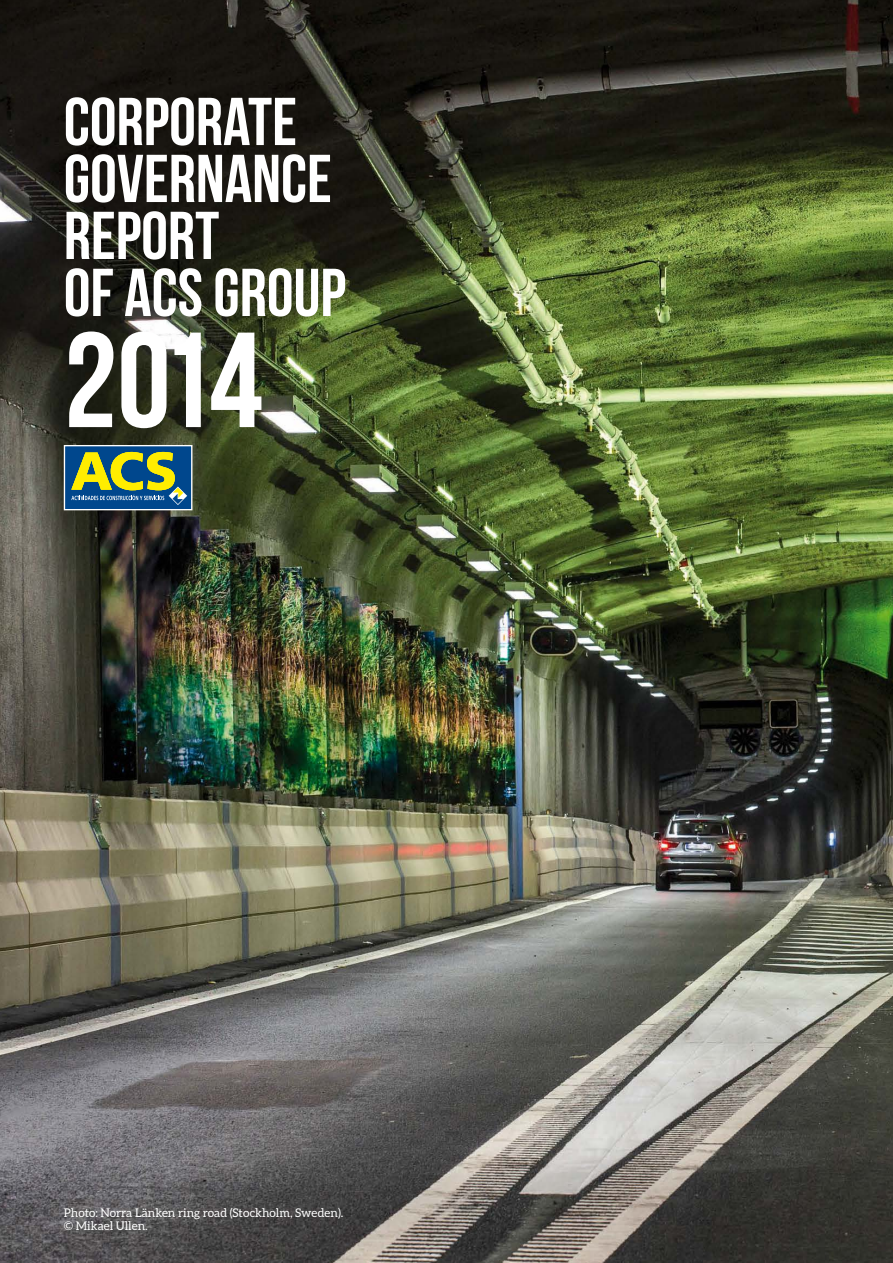
<style>
.page{position:relative;width:893px;height:1263px;background:#fff}
.page>*{position:absolute;margin:0;border:0;box-sizing:border-box;transform-origin:0 0}
.t1{font:135px "Bebas Neue";color:#fff}
.t2{font:67.5px/57px "Bebas Neue";color:#fff}
.t3{font:12px/13.5px "Aleo";color:#fff}
</style>
<div class="page">
<img style="left:0;top:0;width:893px;height:1263px">
<div style="left:64px;top:445px;width:128px;height:65px;background:#00478d;border:1px solid #fff"></div>
<svg style="left:71px;top:452px;width:116px;height:53px"></svg>
<h2 class="t2" style="left:64px;top:93px;width:284px">CORPORATE goVERNANCE<br>REPORT<br>OF ACS GROUP</h2>
<h1 class="t1" style="left:64px;top:306px;width:200px">2014</h1>
<p class="t3" style="left:64px;top:1206px;width:281px">Photo: Norra Länken ring road (Stockholm, Sweden). © Mikael Ullen.</p>
</div>
